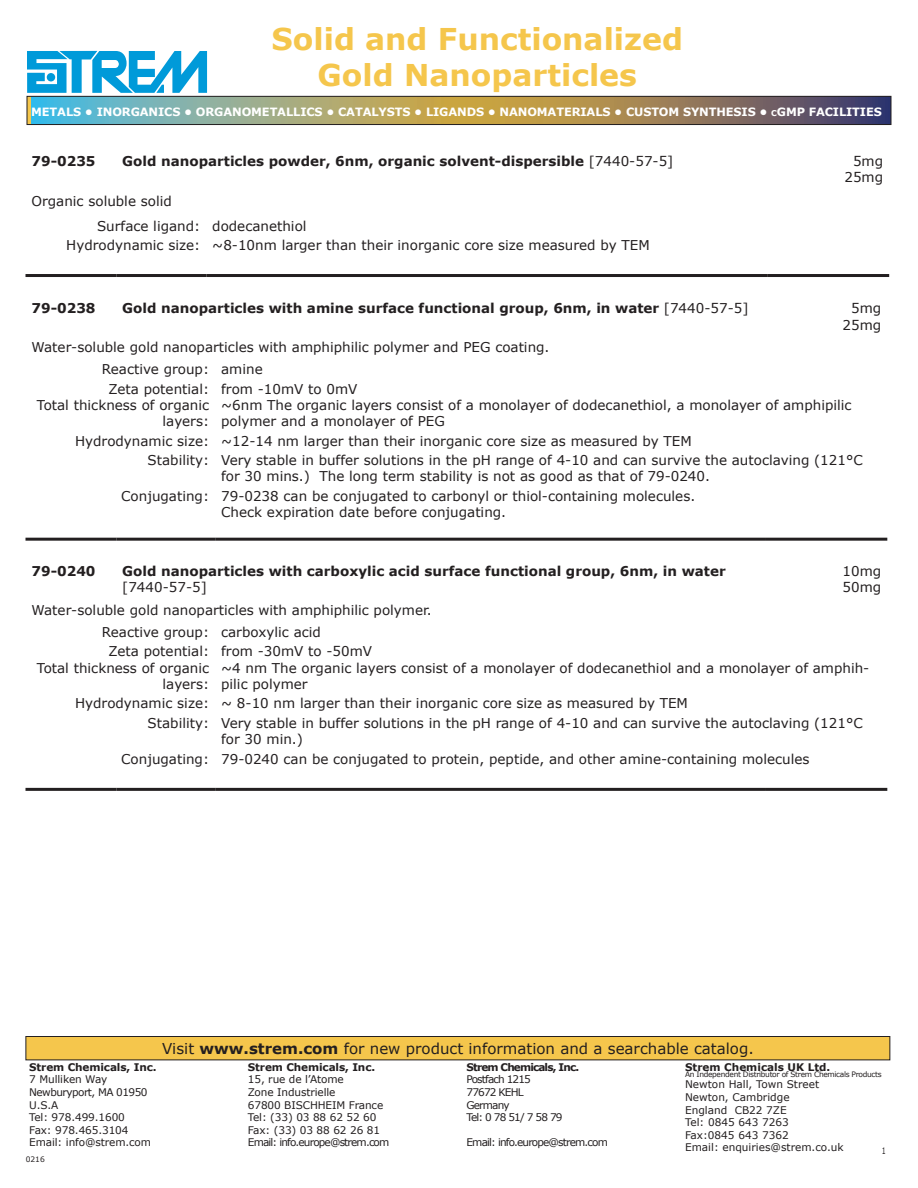
<style>
.page{position:relative;width:918px;height:1188px;background:#fff}
.page>*{position:absolute;margin:0;border:0;box-sizing:border-box;transform-origin:0 0}
.t1{font:700 30px "Verdana";color:#f5c64c}
.t2{font:15px "Verdana";color:#231f20}
.t3{font:13.5px/16.2px "Verdana";color:#231f20}
.t4{font:700 13.5px/16.2px "Verdana";color:#231f20}
.t5{font:700 11.4px "Verdana";letter-spacing:-.01em;color:#fff}
.t6{font:10.5px "Verdana";letter-spacing:-.01em;color:#231f20}
.t7{font:10.5px "Verdana";letter-spacing:-.08em;color:#231f20}
.t8{font:700 10.5px "Verdana";letter-spacing:-.01em;color:#231f20}
.t9{font:10.5px "Verdana";letter-spacing:-.05em;color:#231f20}
.t10{font:700 10.5px "Verdana";letter-spacing:-.08em;color:#231f20}
.t11{font:9px "Verdana";color:#231f20;scale:.7 1}
.t12{font:7.5px "Verdana";letter-spacing:-.045em;color:#231f20}
.s1{font-style:inherit}
.s2{font-size:7.95px}
.s3{font-weight:400}
.s4{font-weight:700}
</style>
<div class="page">
<div style="left:26px;top:1036px;width:864px;height:24px;background:#f5c64c"></div>
<div style="left:26px;top:1036px;width:864px;height:24px;border:1px solid #231f20"></div>
<svg style="left:29px;top:98px;width:860px;height:25px;background:#919375"></svg>
<div style="left:27px;top:96px;width:864px;height:29px;border:1px solid #231f20"></div>
<svg style="left:27px;top:51px;width:180px;height:42px"></svg>
<div style="left:47px;top:73px;width:8px;height:8px;background:#009ad9;border-radius:50%"></div>
<hr style="left:26px;top:274px;width:90px;height:3px;background:#231f20">
<hr style="left:116px;top:274px;width:90px;height:3px;background:#231f20">
<hr style="left:206px;top:274px;width:562px;height:3px;background:#231f20">
<hr style="left:768px;top:274px;width:121px;height:3px;background:#231f20">
<hr style="left:26px;top:538px;width:90px;height:3px;background:#231f20">
<hr style="left:116px;top:538px;width:99px;height:3px;background:#231f20">
<hr style="left:215px;top:538px;width:551px;height:3px;background:#231f20">
<hr style="left:766px;top:538px;width:121px;height:3px;background:#231f20">
<hr style="left:26px;top:788px;width:90px;height:3px;background:#231f20">
<hr style="left:116px;top:788px;width:99px;height:3px;background:#231f20">
<hr style="left:215px;top:788px;width:551px;height:3px;background:#231f20">
<hr style="left:766px;top:788px;width:121px;height:3px;background:#231f20">
<p class="t1" style="left:272px;top:18px;width:413px">Solid and Functionalized</p>
<p class="t1" style="left:318px;top:54px;width:321px">Gold Nanoparticles</p>
<p class="t5" style="left:31px;top:104px;width:852px"><span class="s1">METALS •</span> INORGANICS • ORGANOMETALLICS • CATALYSTS • LIGANDS • NANOMATERIALS • CUSTOM SYNTHESIS • <span class="s2">c</span>GMP FACILITIES</p>
<p class="t4" style="left:32px;top:152px;width:66px">79-0235</p>
<p class="t4" style="left:122px;top:152px;width:553px">Gold nanoparticles powder, 6nm, organic solvent-dispersible <span class="s3">[7440-57-5]</span></p>
<p class="t3" style="left:853px;top:153px;width:32px">5mg</p>
<p class="t3" style="left:844px;top:169px;width:40px">25mg</p>
<p class="t3" style="left:32px;top:193px;width:142px">Organic soluble solid</p>
<p class="t3" style="left:97px;top:217px;width:105px">Surface ligand:</p>
<p class="t3" style="left:66px;top:237px;width:136px">Hydrodynamic size:</p>
<p class="t3" style="left:212px;top:217px;width:96px">dodecanethiol</p>
<p class="t3" style="left:212px;top:237px;width:439px">~8-10nm larger than their inorganic core size measured by TEM</p>
<p class="t4" style="left:32px;top:300px;width:66px">79-0238</p>
<p class="t4" style="left:122px;top:300px;width:628px">Gold nanoparticles with amine surface functional group, 6nm, in water <span class="s3">[7440-57-5]</span></p>
<p class="t3" style="left:851px;top:300px;width:32px">5mg</p>
<p class="t3" style="left:843px;top:316px;width:40px">25mg</p>
<p class="t3" style="left:32px;top:339px;width:520px">Water-soluble gold nanoparticles with amphiphilic polymer and PEG coating.</p>
<p class="t3" style="left:102px;top:361px;width:109px">Reactive group:</p>
<p class="t3" style="left:109px;top:381px;width:102px">Zeta potential:</p>
<p class="t3" style="left:37px;top:397px;width:174px;text-align:right">Total thickness of organic layers:</p>
<p class="t3" style="left:75px;top:432px;width:136px">Hydrodynamic size:</p>
<p class="t3" style="left:148px;top:452px;width:63px">Stability:</p>
<p class="t3" style="left:121px;top:488px;width:89px">Conjugating:</p>
<p class="t3" style="left:221px;top:361px;width:43px">amine</p>
<p class="t3" style="left:221px;top:381px;width:138px">from -10mV to 0mV</p>
<p class="t3" style="left:221px;top:397px;width:632px">~6nm The organic layers consist of a monolayer of dodecanethiol, a monolayer of amphipilic polymer and a monolayer of PEG</p>
<p class="t3" style="left:221px;top:432px;width:472px">~12-14 nm larger than their inorganic core size as measured by TEM</p>
<p class="t3" style="left:221px;top:452px;width:643px">Very stable in buffer solutions in the pH range of 4-10 and can survive the autoclaving (121°C for 30 mins.) The long term stability is not as good as that of 79-0240.</p>
<p class="t3" style="left:221px;top:488px;width:476px">79-0238 can be conjugated to carbonyl or thiol-containing molecules.</p>
<p class="t3" style="left:221px;top:504px;width:287px">Check expiration date before conjugating.</p>
<p class="t4" style="left:32px;top:563px;width:66px">79-0240</p>
<p class="t4" style="left:122px;top:563px;width:605px">Gold nanoparticles with carboxylic acid surface functional group, 6nm, in water <span class="s3">[7440-57-5]</span></p>
<p class="t3" style="left:843px;top:563px;width:40px">10mg</p>
<p class="t3" style="left:843px;top:579px;width:40px">50mg</p>
<p class="t3" style="left:32px;top:601px;width:402px">Water-soluble gold nanoparticles with amphiphilic polymer.</p>
<p class="t3" style="left:102px;top:624px;width:109px">Reactive group:</p>
<p class="t3" style="left:109px;top:643px;width:102px">Zeta potential:</p>
<p class="t3" style="left:37px;top:660px;width:174px;text-align:right">Total thickness of organic layers:</p>
<p class="t3" style="left:75px;top:695px;width:136px">Hydrodynamic size:</p>
<p class="t3" style="left:148px;top:715px;width:63px">Stability:</p>
<p class="t3" style="left:121px;top:751px;width:89px">Conjugating:</p>
<p class="t3" style="left:221px;top:624px;width:101px">carboxylic acid</p>
<p class="t3" style="left:221px;top:643px;width:152px">from -30mV to -50mV</p>
<p class="t3" style="left:221px;top:660px;width:650px">~4 nm The organic layers consist of a monolayer of dodecanethiol and a monolayer of amphih&shy;pilic polymer</p>
<p class="t3" style="left:221px;top:695px;width:468px">~ 8-10 nm larger than their inorganic core size as measured by TEM</p>
<p class="t3" style="left:221px;top:715px;width:643px">Very stable in buffer solutions in the pH range of 4-10 and can survive the autoclaving (121°C for 30 min.)</p>
<p class="t3" style="left:221px;top:751px;width:590px">79-0240 can be conjugated to protein, peptide, and other amine-containing molecules</p>
<p class="t2" style="left:162px;top:1039px;width:593px">Visit <span class="s4">www.strem.com</span> for new product information and a searchable catalog.</p>
<p class="t8" style="left:29px;top:1060px;width:129px">Strem Chemicals, Inc.</p>
<p class="t6" style="left:29px;top:1072px;width:80px">7 Mulliken Way</p>
<p class="t9" style="left:29px;top:1085px;width:120px">Newburyport, MA 01950</p>
<p class="t6" style="left:29px;top:1098px;width:31px">U.S.A</p>
<p class="t6" style="left:29px;top:1110px;width:97px">Tel: 978.499.1600</p>
<p class="t6" style="left:29px;top:1123px;width:101px">Fax: 978.465.3104</p>
<p class="t6" style="left:29px;top:1135px;width:123px">Email: info@strem.com</p>
<p class="t12" style="left:26px;top:1154px;width:21px">0216</p>
<p class="t8" style="left:248px;top:1060px;width:129px">Strem Chemicals, Inc.</p>
<p class="t6" style="left:248px;top:1072px;width:97px">15, rue de l’Atome</p>
<p class="t6" style="left:248px;top:1085px;width:89px">Zone Industrielle</p>
<p class="t6" style="left:248px;top:1098px;width:137px">67800 BISCHHEIM France</p>
<p class="t6" style="left:248px;top:1110px;width:130px">Tel: (33) 03 88 62 52 60</p>
<p class="t6" style="left:248px;top:1123px;width:134px">Fax: (33) 03 88 62 26 81</p>
<p class="t7" style="left:248px;top:1135px;width:143px">Email: info.europe@strem.com</p>
<p class="t10" style="left:466px;top:1060px;width:114px">Strem Chemicals, Inc.</p>
<p class="t7" style="left:466px;top:1072px;width:66px">Postfach 1215</p>
<p class="t7" style="left:466px;top:1085px;width:59px">77672 KEHL</p>
<p class="t7" style="left:466px;top:1098px;width:45px">Germany</p>
<p class="t7" style="left:466px;top:1110px;width:98px">Tel: 0 78 51/ 7 58 79</p>
<p class="t7" style="left:466px;top:1135px;width:143px">Email: info.europe@strem.com</p>
<p class="t8" style="left:685px;top:1060px;width:147px">Strem Chemicals UK Ltd.</p>
<p class="t12" style="left:685px;top:1069px;width:198px">An Independent Distributor of Strem Chemicals Products</p>
<p class="t6" style="left:685px;top:1077px;width:136px">Newton Hall, Town Street</p>
<p class="t6" style="left:685px;top:1090px;width:106px">Newton, Cambridge</p>
<p class="t6" style="left:685px;top:1103px;width:103px">England CB22 7ZE</p>
<p class="t6" style="left:685px;top:1115px;width:105px">Tel: 0845 643 7263</p>
<p class="t6" style="left:685px;top:1128px;width:105px">Fax:0845 643 7362</p>
<p class="t6" style="left:685px;top:1140px;width:160px">Email: enquiries@strem.co.uk</p>
<p class="t11" style="left:882px;top:1144px;width:7px">1</p>
</div>
